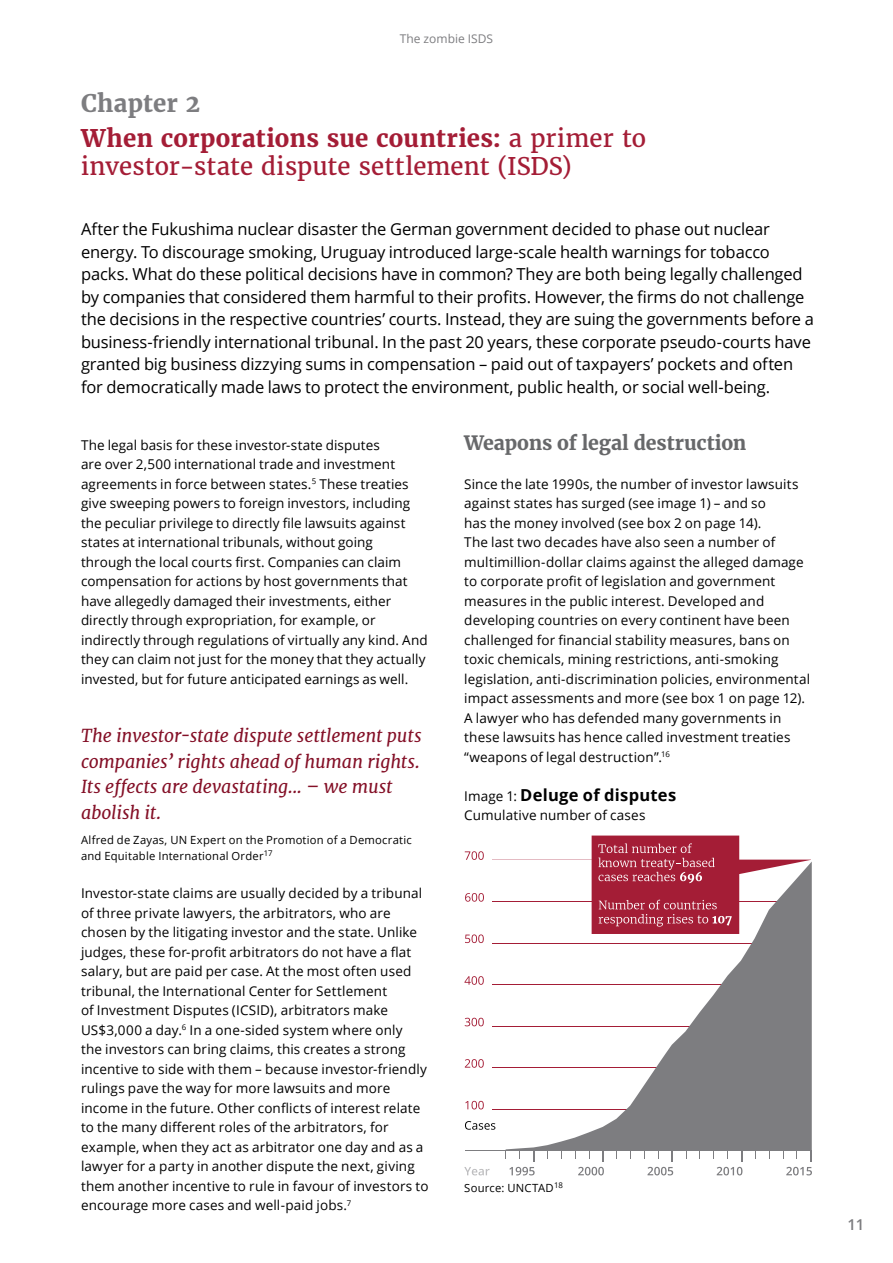
<style>
.page{position:relative;width:893px;height:1263px;background:#fff}
.page>*{position:absolute;margin:0;border:0;box-sizing:border-box;transform-origin:0 0}
.t1{font:700 24px/34.5px "Merriweather";letter-spacing:.01em;color:#a41d36}
.t2{font:24px "Merriweather";color:#a41d36}
.t3{font:700 19.5px "Merriweather";letter-spacing:-.01em;color:#67686a}
.t4{font:italic 18px/25.5px "Merriweather";letter-spacing:-.01em;color:#841027}
.t5{font:16.5px/22.5px "Open Sans";letter-spacing:-.01em;color:#000}
.t6{font:700 16.5px "Open Sans";letter-spacing:.02em;color:#000}
.t7{font:600 15px "Open Sans";color:#7d7d80}
.t8{font:13.5px/19.5px "Open Sans";letter-spacing:.01em;color:#000}
.t9{font:12px "Open Sans";color:#7d7d80}
.t10{font:11.25px/16.5px "Open Sans";letter-spacing:.02em;color:#000}
.s1{color:#7d7d80}
.s2{font-weight:400}
.s3{font-weight:400;font-size:13.5px}
</style>
<div class="page">
<svg style="left:465px;top:1121px;width:30px;height:9px"></svg>
<svg style="left:465px;top:1101px;width:19px;height:8px"></svg>
<svg style="left:465px;top:1059px;width:19px;height:9px"></svg>
<svg style="left:465px;top:1018px;width:19px;height:8px"></svg>
<svg style="left:464px;top:976px;width:20px;height:9px"></svg>
<svg style="left:465px;top:934px;width:19px;height:9px"></svg>
<svg style="left:465px;top:893px;width:19px;height:9px"></svg>
<svg style="left:465px;top:851px;width:19px;height:9px"></svg>
<hr style="left:465px;top:1151px;width:347px;height:1px;background:#7d7d80">
<hr style="left:492px;top:1109px;width:319px;height:1px;background:#a41d36">
<hr style="left:492px;top:1067px;width:319px;height:1px;background:#a41d36">
<hr style="left:492px;top:1026px;width:319px;height:1px;background:#a41d36">
<hr style="left:492px;top:984px;width:319px;height:1px;background:#a41d36">
<hr style="left:492px;top:943px;width:319px;height:1px;background:#a41d36">
<hr style="left:492px;top:901px;width:319px;height:1px;background:#a41d36">
<hr style="left:492px;top:860px;width:319px;height:1px;background:#e4bbc3">
<svg style="left:783px;top:1151px;width:29px;height:24px"></svg>
<svg style="left:714px;top:1151px;width:28px;height:24px"></svg>
<svg style="left:644px;top:1151px;width:29px;height:24px"></svg>
<svg style="left:575px;top:1151px;width:29px;height:24px"></svg>
<svg style="left:506px;top:1151px;width:29px;height:24px"></svg>
<svg style="left:464px;top:1167px;width:26px;height:8px"></svg>
<svg style="left:506px;top:861px;width:306px;height:290px"></svg>
<svg style="left:592px;top:835px;width:219px;height:99px"></svg>
<p class="t9" style="left:400px;top:30px;width:95px">The zombie ISDS</p>
<h1 class="t1" style="left:81px;top:87px;width:567px"><span class="s1">Chapter 2<br></span>When corporations sue countries: <span class="s2">a primer to</span></h1>
<h1 class="t2" style="left:81px;top:152px;width:492px">investor-state dispute settlement (ISDS)</h1>
<p class="t5" style="left:81px;top:218px;width:734px">After the Fukushima nuclear disaster the German government decided to phase out nuclear energy. To discourage smoking, Uruguay introduced large-scale health warnings for tobacco packs. What do these political decisions have in common? They are both being legally challenged by companies that considered them harmful to their profits. However, the firms do not challenge the decisions in the respective countries’ courts. Instead, they are suing the governments before a business-friendly international tribunal. In the past 20 years, these corporate pseudo-courts have granted big business dizzying sums in compensation – paid out of taxpayers’ pockets and often for democratically made laws to protect the environment, public health, or social well-being.</p>
<p class="t8" style="left:81px;top:435px;width:348px">The legal basis for these investor-state disputes<br>are over 2,500 international trade and investment agreements in force between states.<sup>5</sup> These treaties give sweeping powers to foreign investors, including the peculiar privilege to directly file lawsuits against states at international tribunals, without going<br>through the local courts first. Companies can claim compensation for actions by host governments that have allegedly damaged their investments, either directly through expropriation, for example, or indirectly through regulations of virtually any kind. And they can claim not just for the money that they actually invested, but for future anticipated earnings as well.</p>
<h3 class="t4" style="left:81px;top:723px;width:342px">The investor-state dispute settlement puts companies’ rights ahead of human rights.<br>Its effects are devastating... – we must abolish it.</h3>
<p class="t10" style="left:81px;top:831px;width:332px">Alfred de Zayas, UN Expert on the Promotion of a Democratic and Equitable International Order<sup>17</sup></p>
<p class="t8" style="left:81px;top:883px;width:349px">Investor-state claims are usually decided by a tribunal of three private lawyers, the arbitrators, who are chosen by the litigating investor and the state. Unlike judges, these for-profit arbitrators do not have a flat salary, but are paid per case. At the most often used tribunal, the International Center for Settlement<br>of Investment Disputes (ICSID), arbitrators make US$3,000 a day.<sup>6</sup> In a one-sided system where only<br>the investors can bring claims, this creates a strong incentive to side with them – because investor-friendly rulings pave the way for more lawsuits and more income in the future. Other conflicts of interest relate to the many different roles of the arbitrators, for example, when they act as arbitrator one day and as a lawyer for a party in another dispute the next, giving them another incentive to rule in favour of investors to encourage more cases and well-paid jobs.<sup>7</sup></p>
<h2 class="t3" style="left:464px;top:431px;width:284px">Weapons of legal destruction</h2>
<p class="t8" style="left:464px;top:474px;width:347px">Since the late 1990s, the number of investor lawsuits against states has surged (see image 1) – and so<br>has the money involved (see box 2 on page 14).<br>The last two decades have also seen a number of multimillion-dollar claims against the alleged damage to corporate profit of legislation and government measures in the public interest. Developed and developing countries on every continent have been challenged for financial stability measures, bans on toxic chemicals, mining restrictions, anti-smoking legislation, anti-discrimination policies, environmental impact assessments and more (see box 1 on page 12).<br>A lawyer who has defended many governments in these lawsuits has hence called investment treaties “weapons of legal destruction”.<sup>16</sup></p>
<p class="t6" style="left:464px;top:783px;width:214px"><span class="s3">Image 1:</span> Deluge of disputes</p>
<p class="t8" style="left:464px;top:805px;width:183px">Cumulative number of cases</p>
<p class="t10" style="left:464px;top:1179px;width:100px">Source: UNCTAD<sup>18</sup></p>
<p class="t7" style="left:847px;top:1214px;width:19px">11</p>
</div>
